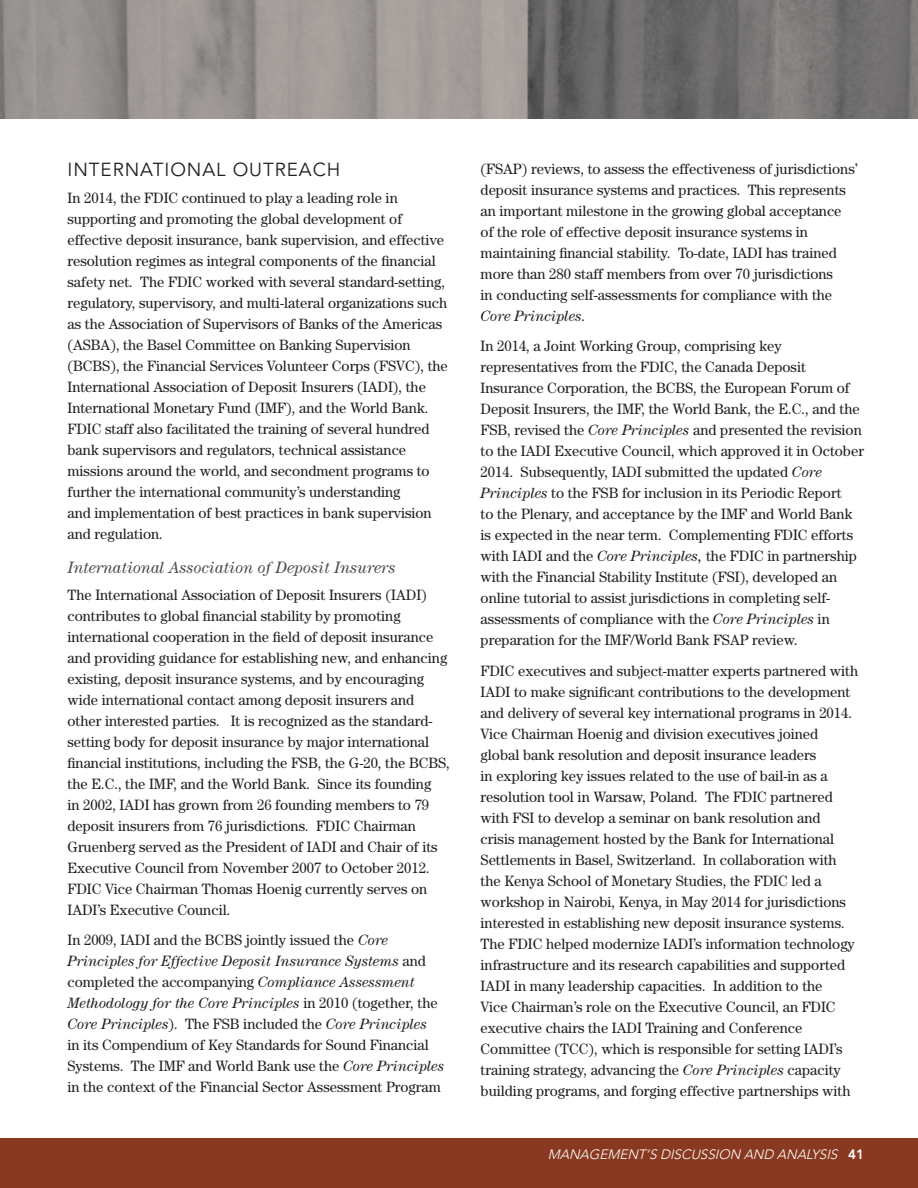
<style>
.page{position:relative;width:918px;height:1188px;background:#fff}
.page>*{position:absolute;margin:0;border:0;box-sizing:border-box;transform-origin:0 0}
.Heading_02{font:18.75px "Avenir LT Std";letter-spacing:.05em;color:#231f20}
.Heading_04{font:italic 16.5px "Century";color:#4b4c4d}
.Text_Main{font:15px/21px "Century";color:#231f20}
.t1{font:italic 300 13.5px "Avenir LT Std";color:#fff}
.s1{font-style:italic}
.s2{font-weight:800;font-style:normal}
</style>
<div class="page">
<img style="left:0;top:0;width:918px;height:119px">
<div style="left:0;top:1138px;width:918px;height:50px;background:#89391f"></div>
<p class="Heading_02" style="left:68px;top:159px;width:274px">INTERNATIONAL OUTREACH</p>
<p class="Text_Main" style="left:68px;top:187px;width:382px">In 2014, the FDIC continued to play a leading role in supporting and promoting the global development of effective deposit insurance, bank supervision, and effective resolution regimes as integral components of the financial safety net. The FDIC worked with several standard-setting, regulatory, supervisory, and multi-lateral organizations such as the Association of Supervisors of Banks of the Americas (ASBA), the Basel Committee on Banking Supervision (BCBS), the Financial Services Volunteer Corps (FSVC), the International Association of Deposit Insurers (IADI), the International Monetary Fund (IMF), and the World Bank.<br>FDIC staff also facilitated the training of several hundred bank supervisors and regulators, technical assistance missions around the world, and secondment programs to further the international community’s understanding<br>and implementation of best practices in bank supervision and regulation.</p>
<p class="Heading_04" style="left:68px;top:558px;width:330px">International Association of Deposit Insurers</p>
<p class="Text_Main" style="left:68px;top:584px;width:384px">The International Association of Deposit Insurers (IADI) contributes to global financial stability by promoting international cooperation in the field of deposit insurance and providing guidance for establishing new, and enhancing existing, deposit insurance systems, and by encouraging wide international contact among deposit insurers and other interested parties. It is recognized as the standard&shy;setting body for deposit insurance by major international financial institutions, including the FSB, the G-20, the BCBS, the E.C., the IMF, and the World Bank. Since its founding<br>in 2002, IADI has grown from 26 founding members to 79 deposit insurers from 76 jurisdictions. FDIC Chairman Gruenberg served as the President of IADI and Chair of its Executive Council from November 2007 to October 2012.<br>FDIC Vice Chairman Thomas Hoenig currently serves on IADI’s Executive Council.</p>
<p class="Text_Main" style="left:68px;top:929px;width:378px">In 2009, IADI and the BCBS jointly issued the <span class="s1">Core Principles for Effective Deposit Insurance Systems</span> and completed the accompanying <span class="s1">Compliance Assessment Methodology for the Core Principles</span> in 2010 (together, the <span class="s1">Core Principles</span>). The FSB included the <span class="s1">Core Principles<br></span>in its Compendium of Key Standards for Sound Financial Systems. The IMF and World Bank use the <span class="s1">Core Principles </span>in the context of the Financial Sector Assessment Program</p>
<p class="Text_Main" style="left:481px;top:158px;width:379px">(FSAP) reviews, to assess the effectiveness of jurisdictions’ deposit insurance systems and practices. This represents an important milestone in the growing global acceptance of the role of effective deposit insurance systems in maintaining financial stability. To-date, IADI has trained more than 280 staff members from over 70 jurisdictions<br>in conducting self-assessments for compliance with the <span class="s1">Core Principles</span>.</p>
<p class="Text_Main" style="left:481px;top:335px;width:385px">In 2014, a Joint Working Group, comprising key representatives from the FDIC, the Canada Deposit Insurance Corporation, the BCBS, the European Forum of Deposit Insurers, the IMF, the World Bank, the E.C., and the FSB, revised the <span class="s1">Core Principles</span> and presented the revision to the IADI Executive Council, which approved it in October 2014. Subsequently, IADI submitted the updated <span class="s1">Core Principles</span> to the FSB for inclusion in its Periodic Report<br>to the Plenary, and acceptance by the IMF and World Bank is expected in the near term. Complementing FDIC efforts with IADI and the <span class="s1">Core Principles,</span> the FDIC in partnership with the Financial Stability Institute (FSI), developed an online tutorial to assist jurisdictions in completing self&shy;assessments of compliance with the <span class="s1">Core Principles</span> in preparation for the IMF/World Bank FSAP review.</p>
<p class="Text_Main" style="left:481px;top:660px;width:379px">FDIC executives and subject-matter experts partnered with IADI to make significant contributions to the development and delivery of several key international programs in 2014.<br>Vice Chairman Hoenig and division executives joined global bank resolution and deposit insurance leaders<br>in exploring key issues related to the use of bail-in as a resolution tool in Warsaw, Poland. The FDIC partnered with FSI to develop a seminar on bank resolution and crisis management hosted by the Bank for International Settlements in Basel, Switzerland. In collaboration with the Kenya School of Monetary Studies, the FDIC led a workshop in Nairobi, Kenya, in May 2014 for jurisdictions interested in establishing new deposit insurance systems.<br>The FDIC helped modernize IADI’s information technology infrastructure and its research capabilities and supported IADI in many leadership capacities. In addition to the<br>Vice Chairman’s role on the Executive Council, an FDIC executive chairs the IADI Training and Conference Committee (TCC), which is responsible for setting IADI’s training strategy, advancing the <span class="s1">Core Principles</span> capacity building programs, and forging effective partnerships with</p>
<p class="t1" style="left:548px;top:1146px;width:318px">MANAGEMENT’S DISCUSSION AND ANALYSIS <span class="s2">41</span></p>
</div>
